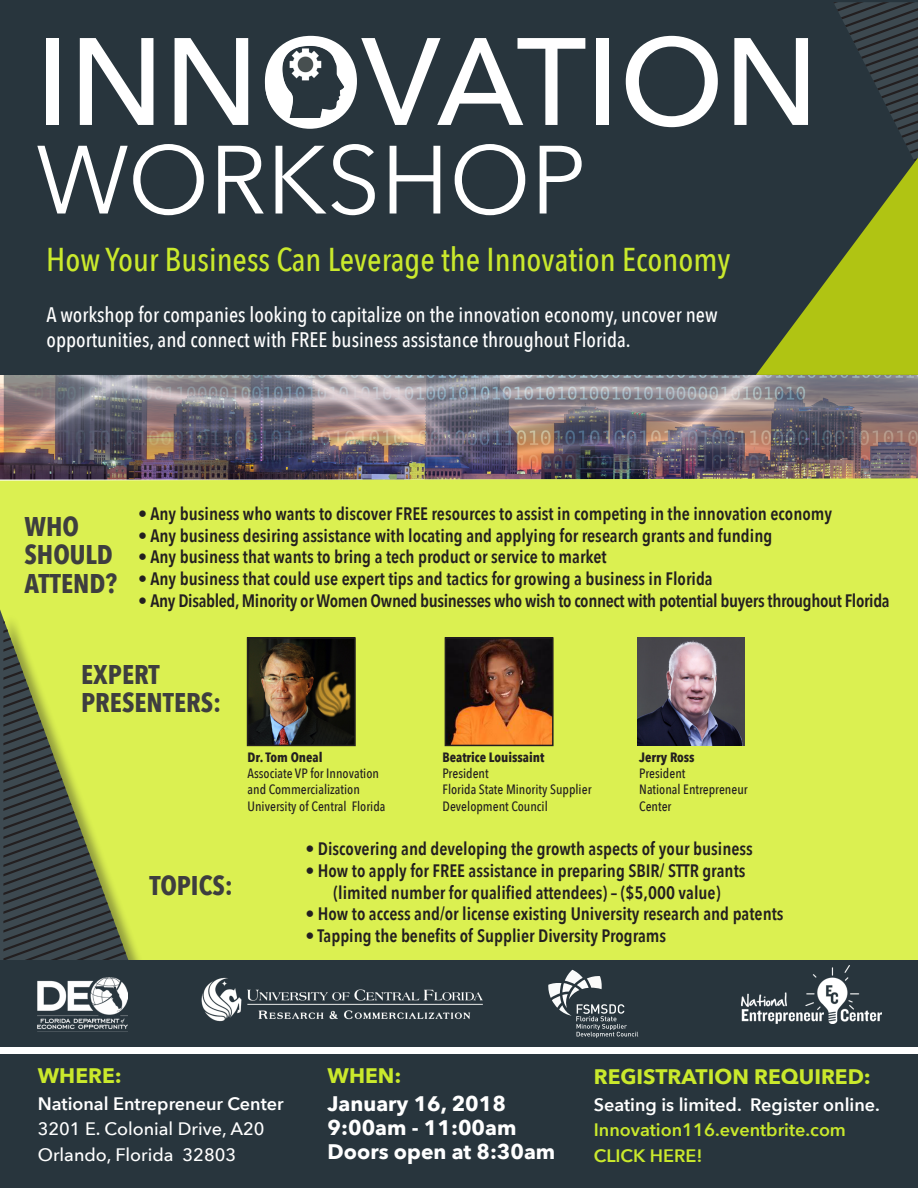
<style>
.page{position:relative;width:918px;height:1188px;background:#fff}
.page>*{position:absolute;margin:0;border:0;box-sizing:border-box;transform-origin:0 0}
.t1{font:500 122.7px "Avenir Next";color:#fff}
.t2{font:95.7px "Avenir Next";color:#fff}
.t3{font:500 33px "Avenir Next Condensed";color:#cae92c}
.t4{font:700 27px "Avenir Next Condensed";color:#3e3e3f}
.t5{font:500 21px/25.2px "Avenir Next Condensed";color:#fff}
.t6{font:700 21px "Avenir Next";color:#fff}
.t7{font:700 21px "Avenir Next";color:#cae92c}
.t8{font:600 18px "Avenir Next Condensed";color:#231f20}
.t9{font:600 18px "Avenir Next Condensed";letter-spacing:-.02em;color:#231f20}
.t10{font:600 18px "Avenir Next";color:#fff}
.t11{font:500 18px "Avenir Next";color:#fff}
.t12{font:600 18px "Avenir Next";color:#cae92c}
.t13{font:500 13.5px/16.2px "Avenir Next Condensed";color:#231f20}
.t14{font:700 13.5px "Avenir Next Condensed";color:#231f20}
</style>
<div class="page">
<img style="left:0;top:375px;width:918px;height:103px">
<div style="left:0;top:478px;width:918px;height:482px;background:#dbf051"></div>
<div style="left:2px;top:613px;width:212px;height:540px;background:#dbf051"></div>
<svg style="left:0;top:609px;width:163px;height:351px;fill:#dbf051"></svg>
<svg style="left:3px;top:619px;width:160px;height:341px"></svg>
<div style="left:0;top:0;width:918px;height:375px;background:#28353d"></div>
<div style="left:0;top:960px;width:918px;height:113px;background:#28353d"></div>
<img style="left:201px;top:977px;width:282px;height:45px">
<img style="left:742px;top:965px;width:139px;height:59px">
<svg style="left:548px;top:970px;width:90px;height:68px"></svg>
<img style="left:4px;top:375px;width:914px;height:100px">
<div style="left:0;top:1060px;width:918px;height:128px;background:#28353d"></div>
<div style="left:265px;top:39px;width:90px;height:90px;background:#fff;border-radius:50%"></div>
<img style="left:273px;top:45px;width:74px;height:73px">
<svg style="left:756px;top:2px;width:162px;height:373px"></svg>
<img style="left:38px;top:978px;width:90px;height:51px">
<img style="left:250px;top:640px;width:103px;height:103px">
<div style="left:247px;top:637px;width:109px;height:109px;border:2px solid #231f20"></div>
<img style="left:448px;top:640px;width:103px;height:103px">
<div style="left:445px;top:637px;width:109px;height:109px;border:2px solid #231f20"></div>
<img style="left:637px;top:638px;width:108px;height:107px">
<div style="left:0;top:1048px;width:918px;height:6px;background:#fff"></div>
<p class="t1" style="left:36px;top:-22px;width:784px">INNOVATION</p>
<p class="t2" style="left:36px;top:99px;width:552px">WORKSHOP</p>
<p class="t3" style="left:46px;top:240px;width:686px">How Your Business Can Leverage the Innovation Economy</p>
<p class="t5" style="left:46px;top:302px;width:673px">A workshop for companies looking to capitalize on the innovation economy, uncover new opportunities, and connect with FREE business assistance throughout Florida.</p>
<p class="t4" style="left:24px;top:510px;width:56px">WHO</p>
<p class="t4" style="left:24px;top:538px;width:90px">SHOULD</p>
<p class="t4" style="left:24px;top:567px;width:94px">ATTEND?</p>
<p class="t8" style="left:138px;top:498px;width:695px">• Any business who wants to discover FREE resources to assist in competing in the innovation economy</p>
<p class="t8" style="left:138px;top:520px;width:636px">• Any business desiring assistance with locating and applying for research grants and funding</p>
<p class="t8" style="left:138px;top:542px;width:470px">• Any business that wants to bring a tech product or service to market</p>
<p class="t8" style="left:138px;top:563px;width:576px">• Any business that could use expert tips and tactics for growing a business in Florida</p>
<p class="t9" style="left:138px;top:585px;width:753px">• Any Disabled, Minority or Women Owned businesses who wish to connect with potential buyers throughout Florida</p>
<p class="t4" style="left:81px;top:658px;width:80px">EXPERT</p>
<p class="t4" style="left:81px;top:686px;width:142px">PRESENTERS:</p>
<p class="t4" style="left:149px;top:869px;width:85px">TOPICS:</p>
<p class="t14" style="left:248px;top:749px;width:77px">Dr. Tom Oneal</p>
<p class="t13" style="left:248px;top:765px;width:133px">Associate VP for Innovation</p>
<p class="t13" style="left:248px;top:782px;width:114px">and Commercialization</p>
<p class="t13" style="left:248px;top:798px;width:139px">University of Central Florida</p>
<p class="t14" style="left:443px;top:749px;width:103px">Beatrice Louissaint</p>
<p class="t13" style="left:443px;top:765px;width:48px">President</p>
<p class="t13" style="left:443px;top:782px;width:150px">Florida State Minority Supplier<br>Development Council</p>
<p class="t14" style="left:639px;top:749px;width:57px">Jerry Ross</p>
<p class="t13" style="left:639px;top:765px;width:48px">President</p>
<p class="t13" style="left:639px;top:782px;width:110px">National Entrepreneur</p>
<p class="t13" style="left:639px;top:798px;width:34px">Center</p>
<p class="t8" style="left:305px;top:834px;width:449px">• Discovering and developing the growth aspects of your business</p>
<p class="t8" style="left:305px;top:855px;width:442px">• How to apply for FREE assistance in preparing SBIR/ STTR grants</p>
<p class="t8" style="left:333px;top:877px;width:389px">(limited number for qualified attendees) – ($5,000 value)</p>
<p class="t8" style="left:305px;top:898px;width:480px">• How to access and/or license existing University research and patents</p>
<p class="t8" style="left:305px;top:920px;width:362px">• Tapping the benefits of Supplier Diversity Programs</p>
<p class="t7" style="left:38px;top:1057px;width:85px">WHERE:</p>
<p class="t10" style="left:38px;top:1088px;width:247px">National Entrepreneur Center</p>
<p class="t11" style="left:38px;top:1114px;width:228px">3201 E. Colonial Drive, A20</p>
<p class="t11" style="left:38px;top:1139px;width:200px">Orlando, Florida 32803</p>
<p class="t7" style="left:328px;top:1057px;width:75px">WHEN:</p>
<p class="t6" style="left:328px;top:1086px;width:180px">January 16, 2018</p>
<p class="t6" style="left:328px;top:1110px;width:190px">9:00am - 11:00am</p>
<p class="t6" style="left:328px;top:1134px;width:229px">Doors open at 8:30am</p>
<p class="t7" style="left:594px;top:1058px;width:279px">REGISTRATION REQUIRED:</p>
<p class="t10" style="left:594px;top:1089px;width:288px">Seating is limited. Register online.</p>
<p class="t12" style="left:594px;top:1114px;width:254px">Innovation116.eventbrite.com</p>
<p class="t12" style="left:594px;top:1140px;width:110px">CLICK HERE!</p>
</div>
